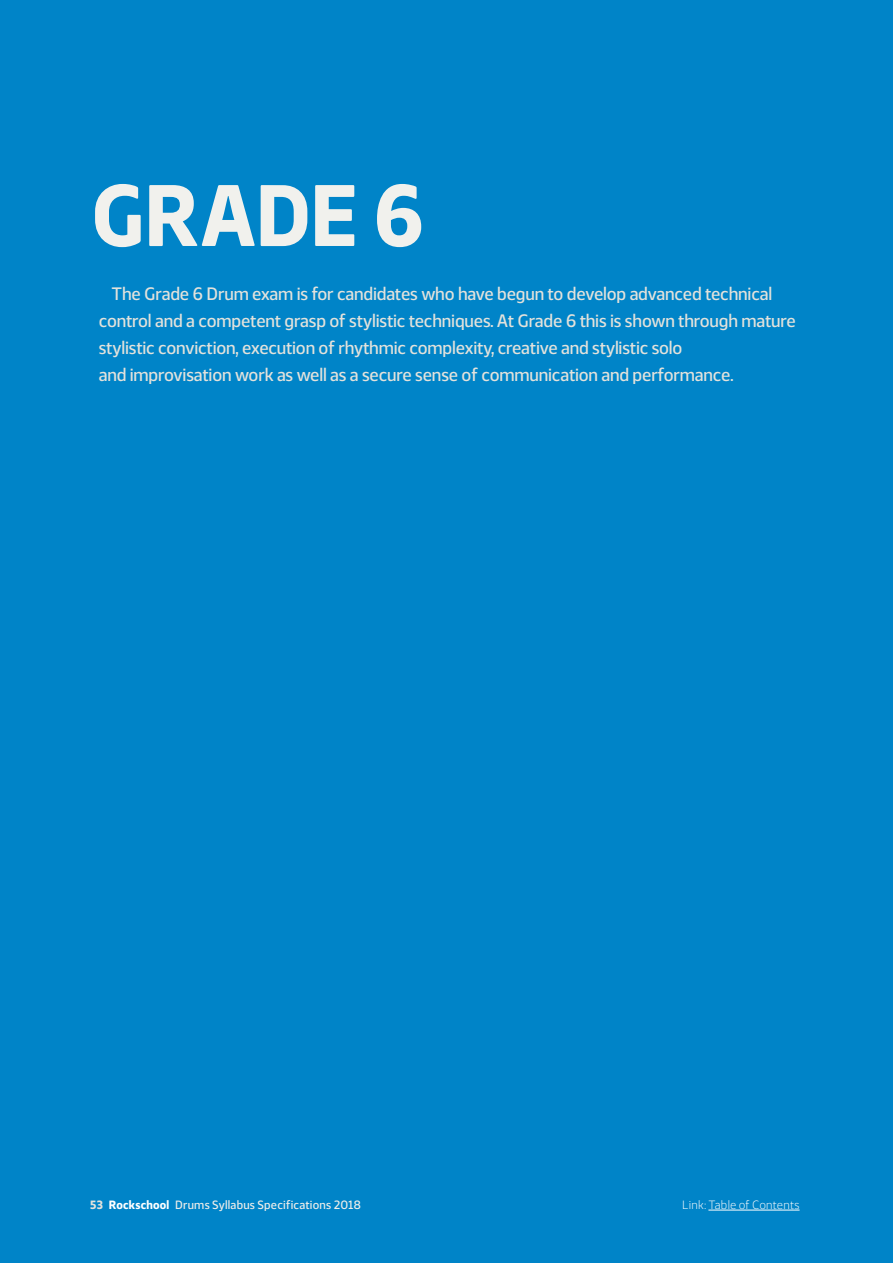
<style>
.page{position:relative;width:893px;height:1263px;background:#0084c8}
.page>*{position:absolute;margin:0;border:0;box-sizing:border-box;transform-origin:0 0}
.t1{font:700 87px "Webnar";letter-spacing:-.015em;color:#f1f1ed}
.t2{font:500 18px/27px "Webnar";letter-spacing:-.01em;color:#e3e2dc}
.t3{font:500 12px "Webnar";letter-spacing:.02em;color:#eeeeea}
.t4{font:300 12px "Webnar";letter-spacing:.015em;color:#fff}
.s1{font-weight:700;color:#e3e2dc}
.s2{font-weight:700;color:#fff}
</style>
<div class="page">
<hr style="left:708px;top:1210px;width:92px;height:1px;background:#fff">
<h1 class="t1" style="left:91px;top:148px;width:335px">GRADE 6</h1>
<p class="t2" style="left:99px;top:279px;width:699px;text-indent:13px">The Grade 6 Drum exam is for candidates who have begun to develop advanced technical control and a competent grasp of stylistic techniques. At Grade 6 this is shown through mature stylistic conviction, execution of rhythmic complexity, creative and stylistic solo<br>and improvisation work as well as a secure sense of communication and performance.</p>
<p class="t3" style="left:90px;top:1195px;width:272px"><span class="s1">53</span> <span class="s2">Rockschool</span> Drums Syllabus Specifications 2018</p>
<p class="t4" style="left:682px;top:1196px;width:119px">Link: Table of Contents</p>
</div>
